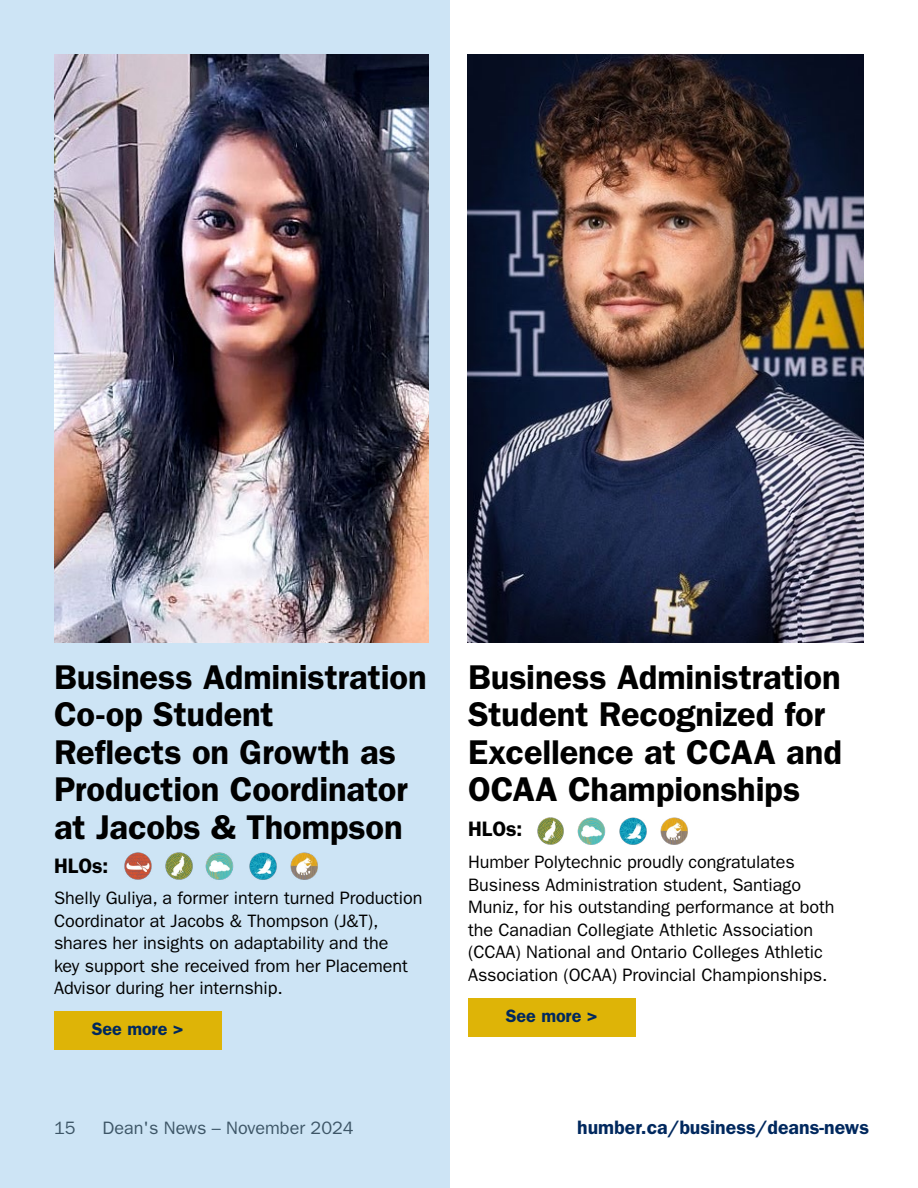
<style>
.page{position:relative;width:918px;height:1188px;background:#fff}
.page>*{position:absolute;margin:0;border:0;box-sizing:border-box;transform-origin:0 0}
.subheading_-_h2{font:600 34.5px/37.5px "ITC Franklin Gothic Std";letter-spacing:-.005em;color:#000}
.HLOs_-_H2{font:600 21px "ITC Franklin Gothic Std";letter-spacing:.005em;color:#000}
.t1{font:600 19.5px "ITC Franklin Gothic Std";color:#00285e}
.body_-_p{font:18px/22.5px "ITC Franklin Gothic Std";letter-spacing:-.005em;color:#000}
.t2{font:18px "ITC Franklin Gothic Std";color:#4d4d4f}
.see_more_links_-_p{font:600 18px "ITC Franklin Gothic Std";letter-spacing:-.005em;color:#00285e}
</style>
<div class="page">
<div style="left:0;top:0;width:449px;height:1188px;background:#cde4f5"></div>
<img style="left:54px;top:54px;width:375px;height:589px">
<img style="left:124px;top:852px;width:28px;height:28px">
<img style="left:165px;top:852px;width:28px;height:28px">
<img style="left:205px;top:852px;width:29px;height:28px">
<img style="left:249px;top:852px;width:28px;height:28px">
<img style="left:290px;top:852px;width:28px;height:28px">
<div style="left:54px;top:1011px;width:167px;height:39px;background:#deb407"></div>
<img style="left:467px;top:54px;width:397px;height:589px">
<img style="left:537px;top:817px;width:27px;height:28px">
<img style="left:578px;top:817px;width:28px;height:28px">
<img style="left:619px;top:817px;width:28px;height:28px">
<img style="left:660px;top:817px;width:28px;height:28px">
<div style="left:468px;top:998px;width:167px;height:38px;background:#deb407"></div>
<h2 class="subheading_-_h2" style="left:54px;top:658px;width:374px">Business Administration<br>Co-op Student<br>Reflects on Growth as<br>Production Coordinator at Jacobs &amp; Thompson</h2>
<p class="HLOs_-_H2" style="left:54px;top:854px;width:56px">HLOs:</p>
<p class="body_-_p" style="left:54px;top:887px;width:370px">Shelly Guliya, a former intern turned Production Coordinator at Jacobs &amp; Thompson (J&amp;T), shares her insights on adaptability and the<br>key support she received from her Placement Advisor during her internship.</p>
<p class="see_more_links_-_p" style="left:92px;top:1019px;width:93px">See more &gt;</p>
<h2 class="subheading_-_h2" style="left:468px;top:658px;width:375px">Business Administration<br>Student Recognized for<br>Excellence at CCAA and<br>OCAA Championships</h2>
<p class="HLOs_-_H2" style="left:468px;top:816px;width:56px">HLOs:</p>
<p class="body_-_p" style="left:468px;top:851px;width:368px">Humber Polytechnic proudly congratulates Business Administration student, Santiago Muniz, for his outstanding performance at both the Canadian Collegiate Athletic Association (CCAA) National and Ontario Colleges Athletic Association (OCAA) Provincial Championships.</p>
<p class="see_more_links_-_p" style="left:506px;top:1005px;width:93px">See more &gt;</p>
<p class="t2" style="left:54px;top:1117px;width:23px">15</p>
<p class="t2" style="left:103px;top:1117px;width:253px">Dean's News – November 2024</p>
<p class="t1" style="left:577px;top:1116px;width:293px">humber.ca/business/deans-news</p>
</div>
